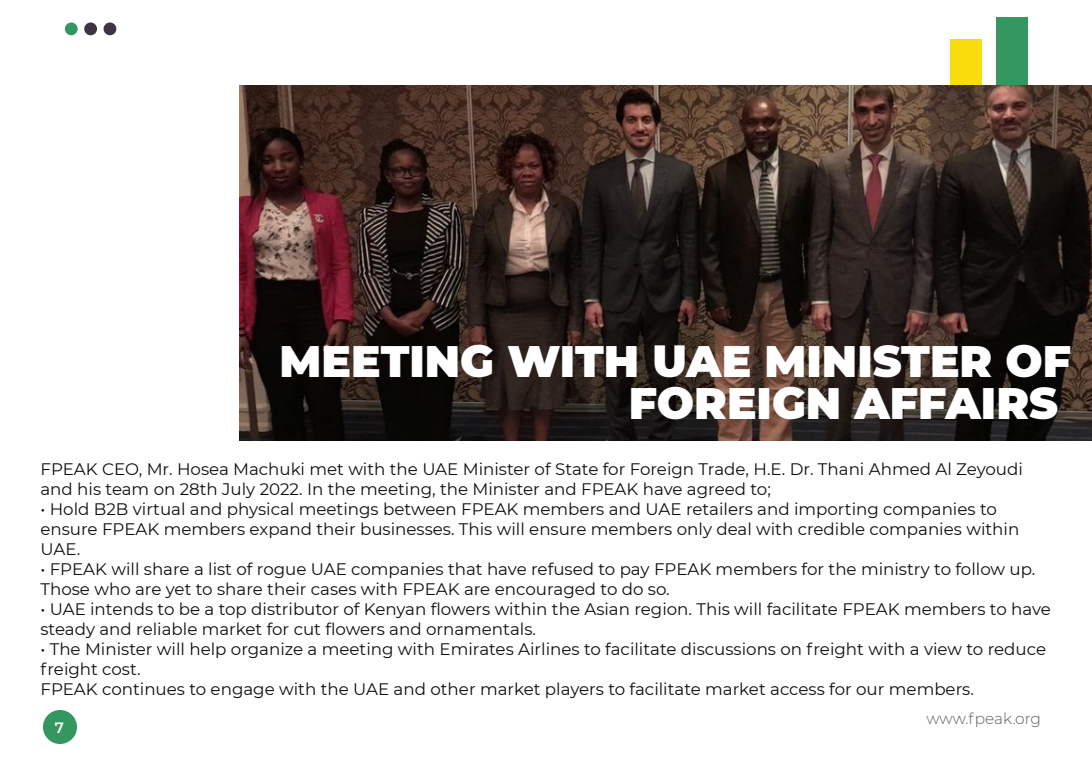
<style>
.page{position:relative;width:1092px;height:768px;background:#fff}
.page>*{position:absolute;margin:0;border:0;box-sizing:border-box;transform-origin:0 0}
.t1{font:900 44px/42px "Montserrat";color:#fff;text-align:right}
.t2{font:16.7px/20px "Montserrat";color:#0f0f0f}
.t3{font:300 15.4px "Montserrat";color:#5d5e5e}
.t4{font:600 15px "Montserrat";color:#fff}
</style>
<div class="page">
<div style="left:997px;top:17px;width:31px;height:112px;background:#349760"></div>
<div style="left:951px;top:39px;width:31px;height:90px;background:#f9dc0b"></div>
<img style="left:239px;top:85px;width:853px;height:355px">
<div style="left:65px;top:22px;width:13px;height:13px;background:#349760;border-radius:50%"></div>
<div style="left:84px;top:22px;width:13px;height:13px;background:#3d3544;border-radius:50%"></div>
<div style="left:104px;top:22px;width:12px;height:13px;background:#3d3544;border-radius:50%"></div>
<div style="left:43px;top:710px;width:34px;height:34px;background:#349760;border-radius:50%"></div>
<h1 class="t1" style="left:280px;top:338px;width:793px">MEETING WITH UAE MINISTER OF<br>FOREIGN AFFAIRS</h1>
<p class="t2" style="left:40px;top:459px;width:984px">FPEAK CEO, Mr. Hosea Machuki met with the UAE Minister of State for Foreign Trade, H.E. Dr. Thani Ahmed Al Zeyoudi and his team on 28th July 2022. In the meeting, the Minister and FPEAK have agreed to;</p>
<p class="t2" style="left:40px;top:499px;width:980px">• Hold B2B virtual and physical meetings between FPEAK members and UAE retailers and importing companies to ensure FPEAK members expand their businesses. This will ensure members only deal with credible companies within<br>UAE.</p>
<p class="t2" style="left:40px;top:559px;width:996px">• FPEAK will share a list of rogue UAE companies that have refused to pay FPEAK members for the ministry to follow up.<br>Those who are yet to share their cases with FPEAK are encouraged to do so.</p>
<p class="t2" style="left:40px;top:599px;width:1012px">• UAE intends to be a top distributor of Kenyan flowers within the Asian region. This will facilitate FPEAK members to have steady and reliable market for cut flowers and ornamentals.</p>
<p class="t2" style="left:40px;top:639px;width:1007px">• The Minister will help organize a meeting with Emirates Airlines to facilitate discussions on freight with a view to reduce freight cost.<br>FPEAK continues to engage with the UAE and other market players to facilitate market access for our members.</p>
<p class="t4" style="left:55px;top:717px;width:11px">7</p>
<p class="t3" style="left:926px;top:708px;width:116px">www.fpeak.org</p>
</div>
